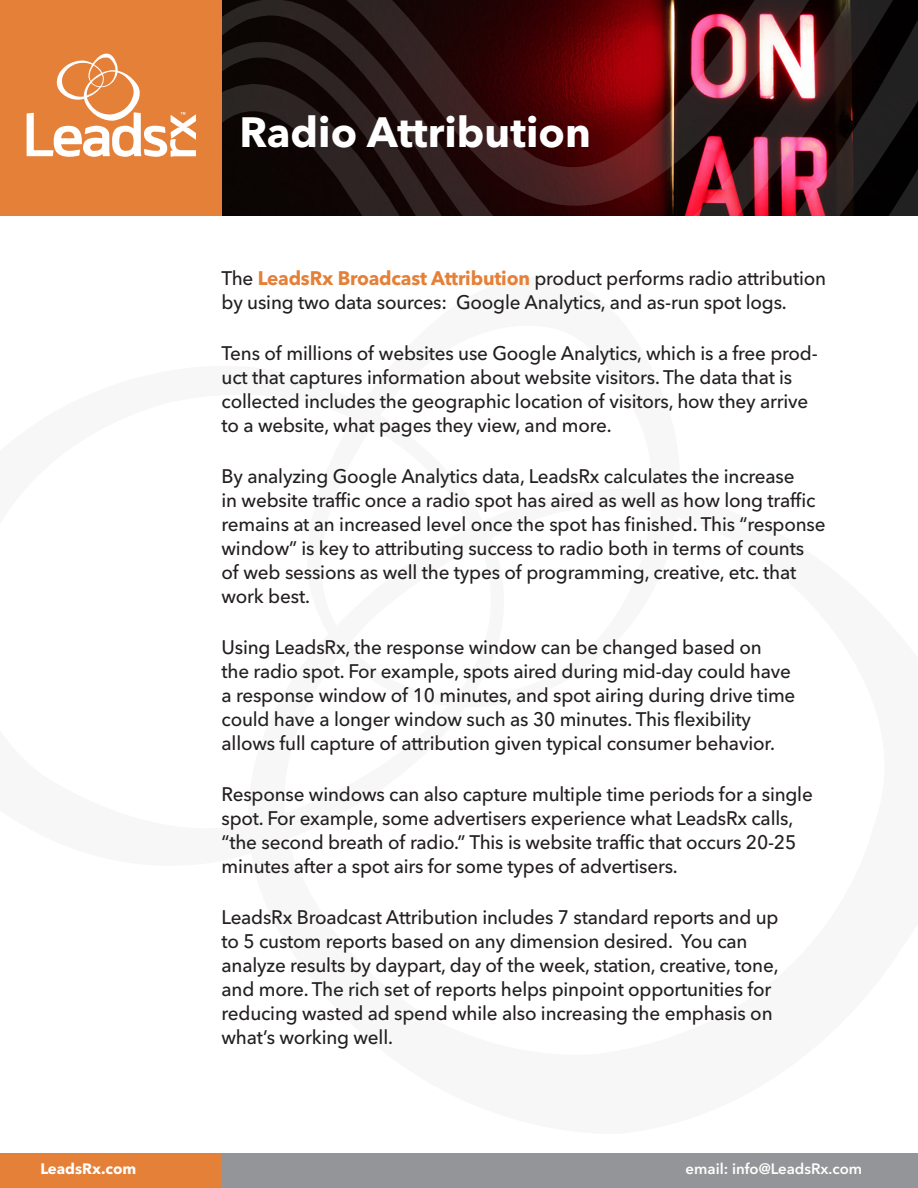
<style>
.page{position:relative;width:918px;height:1188px;background:#fff}
.page>*{position:absolute;margin:0;border:0;box-sizing:border-box;transform-origin:0 0}
.t1{font:700 42px "Avenir Next";color:#fff}
.t2{font:500 19.5px/24px "Avenir Next";letter-spacing:-.01em;color:#231f20}
.t3{font:600 15px "Avenir Next";color:#fff}
.t4{font:700 15px "Avenir Next";color:#fff}
.s1{font-weight:700;color:#e58038}
</style>
<div class="page">
<svg style="left:222px;top:0;width:696px;height:216px;background:#40181b"></svg>
<div style="left:0;top:1153px;width:918px;height:35px;background:#939598"></div>
<div style="left:0;top:1153px;width:222px;height:35px;background:#e58038"></div>
<div style="left:0;top:0;width:222px;height:216px;background:#e58038"></div>
<svg style="left:27px;top:54px;width:169px;height:103px"></svg>
<p class="t1" style="left:240px;top:96px;width:353px">Radio Attribution</p>
<p class="t2" style="left:222px;top:266px;width:606px">The <span class="s1">LeadsRx Broadcast Attribution</span> product performs radio attribution by using two data sources: Google Analytics, and as-run spot logs.</p>
<p class="t2" style="left:222px;top:341px;width:598px">Tens of millions of websites use Google Analytics, which is a free prod&shy;uct that captures information about website visitors. The data that is collected includes the geographic location of visitors, how they arrive to a website, what pages they view, and more.</p>
<p class="t2" style="left:222px;top:464px;width:575px">By analyzing Google Analytics data, LeadsRx calculates the increase</p>
<p class="t2" style="left:222px;top:488px;width:606px">in website traffic once a radio spot has aired as well as how long traffic remains at an increased level once the spot has finished. This “response window” is key to attributing success to radio both in terms of counts</p>
<p class="t2" style="left:222px;top:560px;width:576px">of web sessions as well the types of programming, creative, etc. that work best.</p>
<p class="t2" style="left:222px;top:635px;width:542px">Using LeadsRx, the response window can be changed based on</p>
<p class="t2" style="left:222px;top:659px;width:575px">the radio spot. For example, spots aired during mid-day could have a response window of 10 minutes, and spot airing during drive time could have a longer window such as 30 minutes. This flexibility</p>
<p class="t2" style="left:222px;top:731px;width:555px">allows full capture of attribution given typical consumer behavior.</p>
<p class="t2" style="left:222px;top:782px;width:593px">Response windows can also capture multiple time periods for a single spot. For example, some advertisers experience what LeadsRx calls, “the second breath of radio.” This is website traffic that occurs 20-25 minutes after a spot airs for some types of advertisers.</p>
<p class="t2" style="left:222px;top:905px;width:559px">LeadsRx Broadcast Attribution includes 7 standard reports and up</p>
<p class="t2" style="left:222px;top:929px;width:528px">to 5 custom reports based on any dimension desired. You can</p>
<p class="t2" style="left:222px;top:953px;width:559px">analyze results by daypart, day of the week, station, creative, tone,</p>
<p class="t2" style="left:222px;top:977px;width:551px">and more. The rich set of reports helps pinpoint opportunities for</p>
<p class="t2" style="left:222px;top:1001px;width:553px">reducing wasted ad spend while also increasing the emphasis on what’s working well.</p>
<p class="t4" style="left:40px;top:1156px;width:98px">LeadsRx.com</p>
<p class="t3" style="left:686px;top:1156px;width:178px">email: info@LeadsRx.com</p>
</div>
